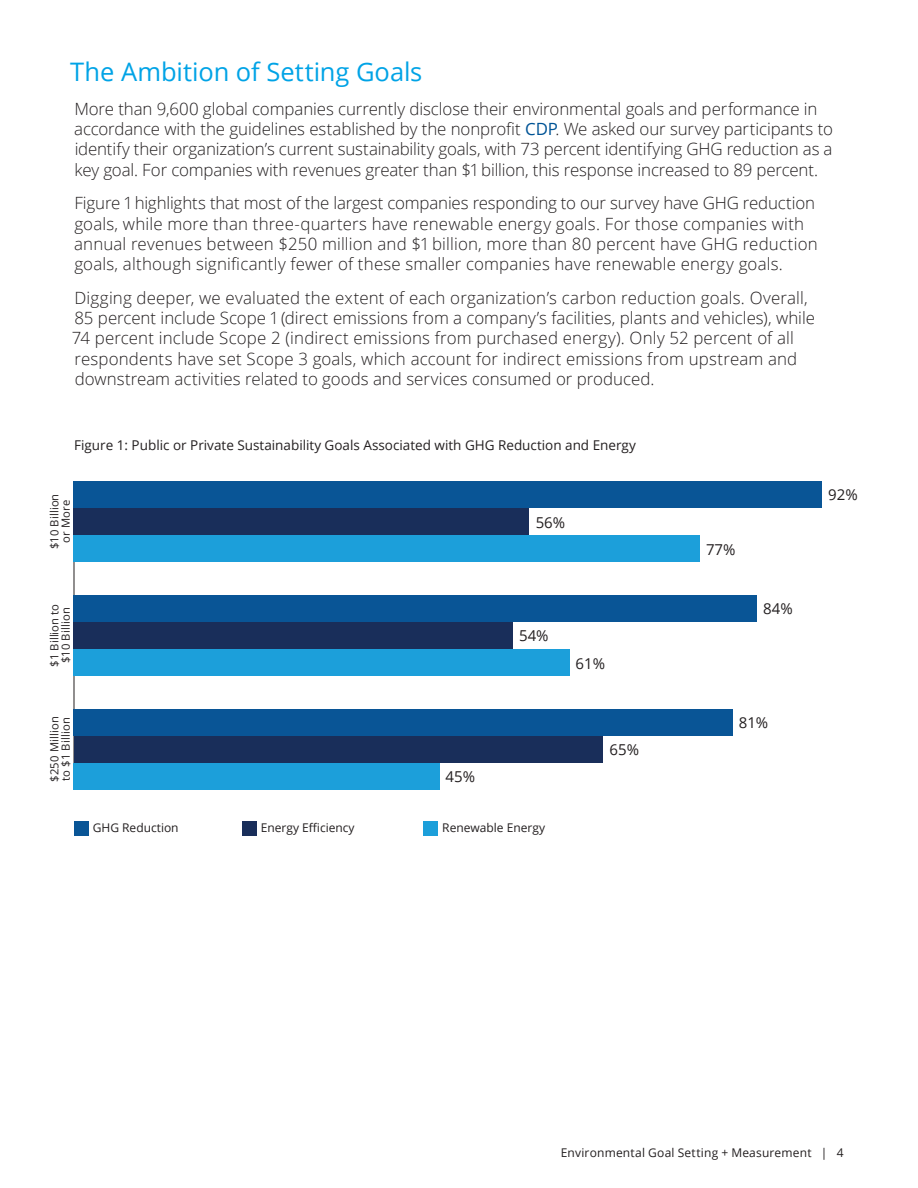
<style>
.page{position:relative;width:918px;height:1188px;background:#fff}
.page>*{position:absolute;margin:0;border:0;box-sizing:border-box;transform-origin:0 0}
.t1{font:25.5px "Open Sans";letter-spacing:-.005em;color:#00a3e6}
.Main{font:300 16.8px/20.2px "Open Sans";color:#231f20}
.t2{font:15px "Open Sans";color:#231f20}
.t3{font:13.5px "Open Sans";color:#231f20}
.t4{font:12px "Open Sans";color:#231f20}
.t5{font:11.25px/11.2px "Open Sans";letter-spacing:.01em;color:#231f20;text-align:center}
.s1{font-weight:400;color:#005496}
</style>
<div class="page">
<hr style="left:74px;top:481px;width:1px;height:309px;background:#231f20">
<div style="left:74px;top:763px;width:366px;height:27px;background:#1c9fda"></div>
<div style="left:74px;top:736px;width:529px;height:27px;background:#192e5a"></div>
<div style="left:74px;top:709px;width:659px;height:27px;background:#095596"></div>
<div style="left:74px;top:649px;width:496px;height:27px;background:#1c9fda"></div>
<div style="left:74px;top:622px;width:439px;height:27px;background:#192e5a"></div>
<div style="left:74px;top:595px;width:683px;height:27px;background:#095596"></div>
<div style="left:74px;top:535px;width:626px;height:27px;background:#1c9fda"></div>
<div style="left:74px;top:508px;width:455px;height:27px;background:#192e5a"></div>
<div style="left:74px;top:481px;width:748px;height:27px;background:#095596"></div>
<div style="left:242px;top:821px;width:15px;height:14px;background:#192e5a"></div>
<div style="left:74px;top:821px;width:15px;height:14px;background:#095596"></div>
<div style="left:424px;top:821px;width:14px;height:14px;background:#1c9fda"></div>
<p class="t1" style="left:70px;top:54px;width:354px">The Ambition of Setting Goals</p>
<p class="Main" style="left:74px;top:98px;width:760px">More than 9,600 global companies currently disclose their environmental goals and performance in accordance with the guidelines established by the nonprofit <span class="s1">CDP</span>. We asked our survey participants to identify their organization’s current sustainability goals, with 73 percent identifying GHG reduction as a key goal. For companies with revenues greater than $1 billion, this response increased to 89 percent.</p>
<p class="Main" style="left:74px;top:193px;width:745px">Figure 1 highlights that most of the largest companies responding to our survey have GHG reduction goals, while more than three-quarters have renewable energy goals. For those companies with annual revenues between $250 million and $1 billion, more than 80 percent have GHG reduction goals, although significantly fewer of these smaller companies have renewable energy goals.</p>
<p class="Main" style="left:72px;top:287px;width:745px">Digging deeper, we evaluated the extent of each organization’s carbon reduction goals. Overall, 85 percent include Scope 1 (direct emissions from a company’s facilities, plants and vehicles), while 74 percent include Scope 2 (indirect emissions from purchased energy). Only 52 percent of all respondents have set Scope 3 goals, which account for indirect emissions from upstream and downstream activities related to goods and services consumed or produced.</p>
<p class="t3" style="left:74px;top:436px;width:563px">Figure 1: Public or Private Sustainability Goals Associated with GHG Reduction and Energy</p>
<p class="t5" style="left:49px;top:549px;width:57px;rotate:-90deg">$10 Billion or More</p>
<p class="t2" style="left:828px;top:485px;width:31px">92%</p>
<p class="t2" style="left:536px;top:512px;width:31px">56%</p>
<p class="t2" style="left:706px;top:539px;width:31px">77%</p>
<p class="t5" style="left:49px;top:667px;width:65px;rotate:-90deg">$1 Billion to $10 Billion</p>
<p class="t2" style="left:763px;top:598px;width:31px">84%</p>
<p class="t2" style="left:519px;top:626px;width:31px">54%</p>
<p class="t2" style="left:576px;top:653px;width:31px">61%</p>
<p class="t5" style="left:49px;top:782px;width:67px;text-align:left;rotate:-90deg">$250 Million to $1 Billion</p>
<p class="t2" style="left:739px;top:713px;width:31px">81%</p>
<p class="t2" style="left:610px;top:739px;width:31px">65%</p>
<p class="t2" style="left:446px;top:767px;width:31px">45%</p>
<p class="t4" style="left:93px;top:819px;width:87px">GHG Reduction</p>
<p class="t4" style="left:261px;top:819px;width:95px">Energy Efficiency</p>
<p class="t4" style="left:442px;top:819px;width:104px">Renewable Energy</p>
<p class="t4" style="left:561px;top:1144px;width:284px">Environmental Goal Setting + Measurement | 4</p>
</div>
